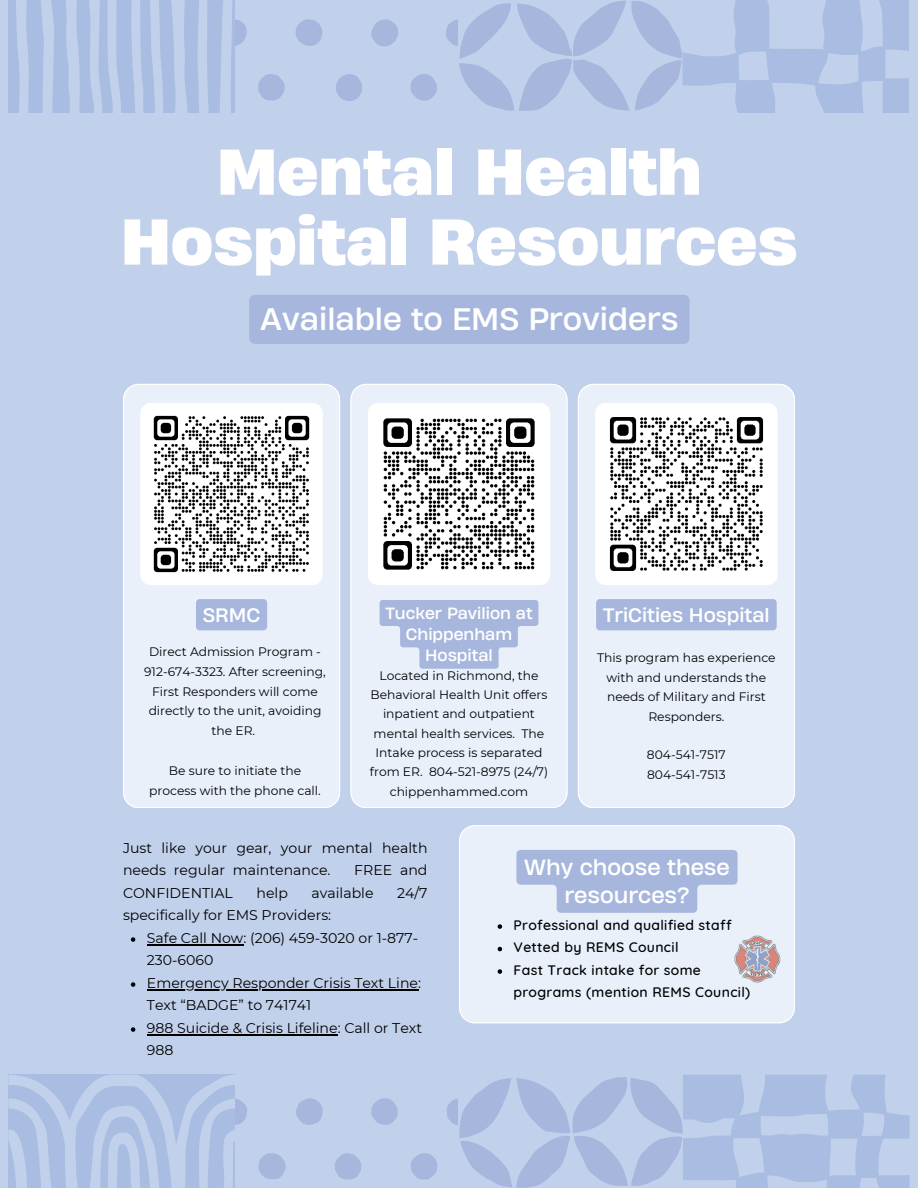
<style>
.page{position:relative;width:918px;height:1188px;background:#c2d1eb}
.page>*{position:absolute;margin:0;border:0;box-sizing:border-box;transform-origin:0 0}
.t1{font:700 60.75px/69.9px "Heading Now 76";color:#fff;text-align:center}
.t2{font:29.25px "Heading Now 74";color:#fff}
.t3{font:20.7px/28.2px "Heading Now 74";color:#fff;text-align:center}
.t4{font:18.3px "Heading Now 74";color:#fff}
.t5{font:15.3px/21.3px "Heading Now 74";color:#fff;text-align:center}
.t6{font:14.1px/22.5px "Montserrat";color:#000}
.t7{font:500 13.95px/22.5px "Quicksand";letter-spacing:.025em;color:#000}
.t8{font:12.3px/19.8px "Montserrat";color:#000;text-align:center}
</style>
<div class="page">
<svg style="left:258px;top:1153px;width:28px;height:26px"></svg>
<svg style="left:371px;top:1098px;width:27px;height:27px"></svg>
<svg style="left:296px;top:1098px;width:27px;height:27px"></svg>
<svg style="left:411px;top:1153px;width:26px;height:27px"></svg>
<svg style="left:335px;top:1153px;width:26px;height:27px"></svg>
<svg style="left:8px;top:1075px;width:239px;height:113px"></svg>
<svg style="left:447px;top:1075px;width:462px;height:113px"></svg>
<svg style="left:336px;top:74px;width:26px;height:27px"></svg>
<svg style="left:410px;top:74px;width:27px;height:27px"></svg>
<svg style="left:296px;top:19px;width:26px;height:27px"></svg>
<svg style="left:371px;top:19px;width:27px;height:27px"></svg>
<svg style="left:258px;top:74px;width:27px;height:26px"></svg>
<svg style="left:8px;top:0;width:239px;height:113px"></svg>
<svg style="left:446px;top:0;width:463px;height:113px"></svg>
<div style="left:123px;top:384px;width:217px;height:424px;background:#e9f0fa"></div>
<img style="left:140px;top:403px;width:183px;height:182px;border-radius:10px">
<div style="left:350px;top:384px;width:218px;height:424px;background:#e9f0fa"></div>
<img style="left:368px;top:403px;width:182px;height:182px;border-radius:10px">
<div style="left:578px;top:384px;width:217px;height:424px;background:#e9f0fa"></div>
<img style="left:595px;top:403px;width:183px;height:182px;border-radius:10px">
<div style="left:459px;top:825px;width:336px;height:198px;background:#e9f0fa"></div>
<div style="left:249px;top:295px;width:441px;height:49px;background:#a6b6dd"></div>
<div style="left:196px;top:599px;width:71px;height:31px;background:#a6b6dd;border-radius:4px"></div>
<svg style="left:380px;top:600px;width:158px;height:69px;background:#b5c3e3"></svg>
<div style="left:596px;top:599px;width:181px;height:31px;background:#a6b6dd;border-radius:4px"></div>
<svg style="left:131px;top:937px;width:4px;height:5px"></svg>
<hr style="left:147px;top:944px;width:96px;height:1px;background:#000">
<svg style="left:131px;top:982px;width:4px;height:5px"></svg>
<hr style="left:147px;top:989px;width:271px;height:1px;background:#000">
<svg style="left:131px;top:1027px;width:4px;height:5px"></svg>
<hr style="left:147px;top:1034px;width:191px;height:1px;background:#000">
<svg style="left:516px;top:850px;width:222px;height:63px;background:#b1bfe1"></svg>
<svg style="left:498px;top:924px;width:4px;height:5px"></svg>
<svg style="left:498px;top:947px;width:4px;height:4px"></svg>
<svg style="left:498px;top:969px;width:4px;height:5px"></svg>
<img style="left:721px;top:928px;width:74px;height:64px">
<p class="t1" style="left:121px;top:136px;width:678px">Mental Health<br>Hospital Resources</p>
<h1 class="t2" style="left:260px;top:299px;width:420px">Available to EMS Providers</h1>
<p class="t4" style="left:203px;top:602px;width:59px">SRMC</p>
<p class="t5" style="left:385px;top:602px;width:149px">Tucker Pavilion at<br>Chippenham<br>Hospital</p>
<h5 class="t4" style="left:603px;top:602px;width:168px">TriCities Hospital</h5>
<h2 class="t8" style="left:144px;top:642px;width:183px">Direct Admission Program -<br>912-674-3323. After screening,<br>First Responders will come directly to the unit, avoiding the ER.</h2>
<p class="t8" style="left:149px;top:760px;width:173px">Be sure to initiate the process with the phone call.</p>
<p class="t8" style="left:597px;top:648px;width:180px">This program has experience with and understands the needs of Military and First<br>Responders.</p>
<h6 class="t8" style="left:647px;top:745px;width:80px">804-541-7517</h6>
<p class="t8" style="left:647px;top:765px;width:80px">804-541-7513</p>
<h4 class="t8" style="left:370px;top:666px;width:180px;line-height:19.4px">Located in Richmond, the<br>Behavioral Health Unit offers inpatient and outpatient mental health services. The<br>Intake process is separated from ER. 804-521-8975 (24/7)</h4>
<p class="t8" style="left:390px;top:781px;width:140px">chippenhammed.com</p>
<p class="t6" style="left:123px;top:837px;width:306px">Just like your gear, your mental health needs regular maintenance.</p>
<p class="t6" style="left:354px;top:859px;width:75px">FREE and</p>
<p class="t6" style="left:123px;top:882px;width:111px">CONFIDENTIAL</p>
<p class="t6" style="left:257px;top:882px;width:33px">help</p>
<p class="t6" style="left:312px;top:882px;width:64px">available</p>
<p class="t6" style="left:397px;top:882px;width:32px">24/7</p>
<p class="t6" style="left:123px;top:904px;width:210px">specifically for EMS Providers:</p>
<p class="t6" style="left:147px;top:927px;width:273px">Safe Call Now: (206) 459-3020 or 1-877-<br>230-6060</p>
<p class="t6" style="left:147px;top:972px;width:276px">Emergency Responder Crisis Text Line:<br>Text “BADGE” to 741741</p>
<p class="t6" style="left:147px;top:1017px;width:277px">988 Suicide &amp; Crisis Lifeline: Call or Text<br>988</p>
<h3 class="t3" style="left:524px;top:853px;width:207px">Why choose these resources?</h3>
<p class="t7" style="left:514px;top:913px;width:219px">Professional and qualified staff</p>
<p class="t7" style="left:514px;top:936px;width:166px">Vetted by REMS Council</p>
<p class="t7" style="left:514px;top:958px;width:238px">Fast Track intake for some programs (mention REMS Council)</p>
</div>
